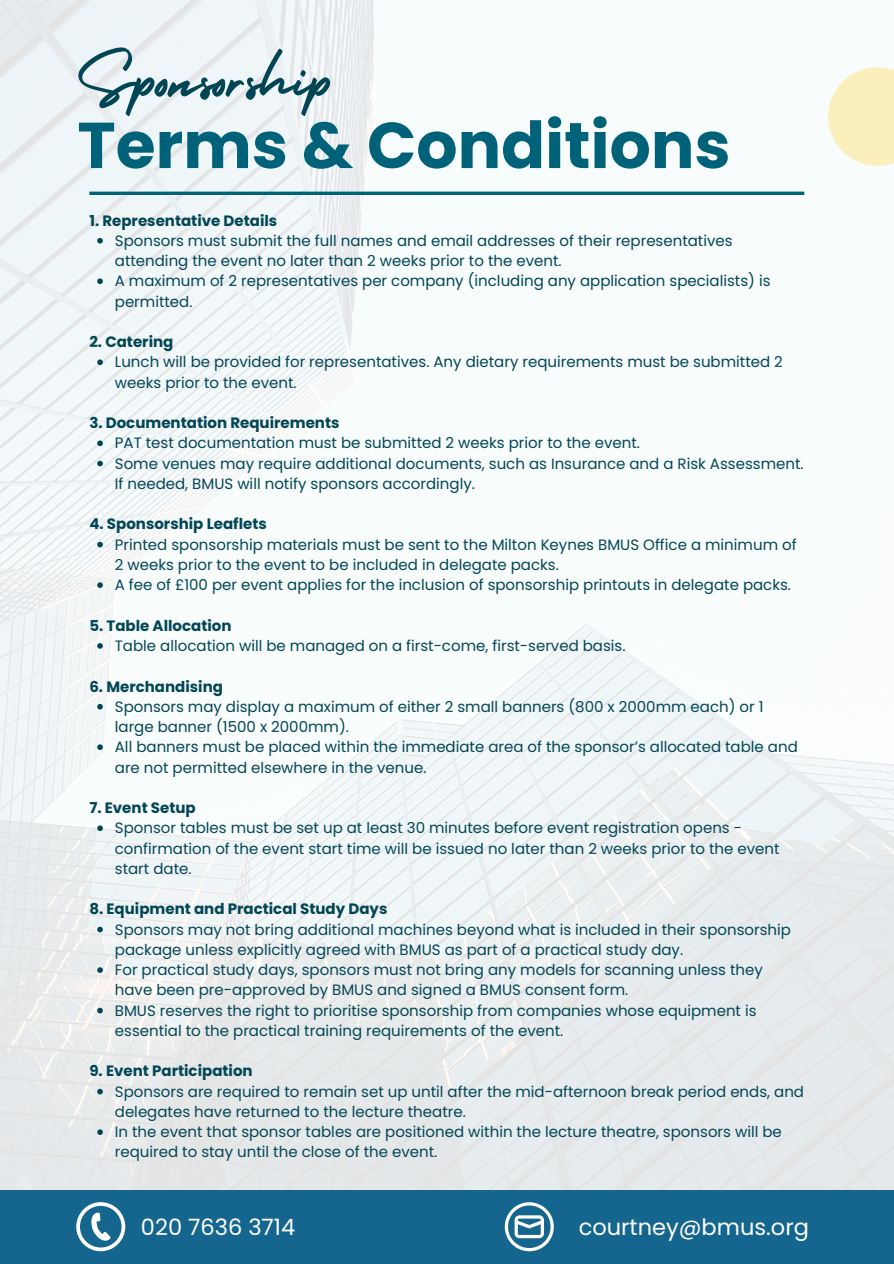
<style>
.page{position:relative;width:894px;height:1264px;background:#fff}
.page>*{position:absolute;margin:0;border:0;box-sizing:border-box;transform-origin:0 0}
.t1{font:73.95px "Holiday";color:#024656}
.t2{font:700 64.65px "Poppins";color:#006279}
.t3{font:22.5px "Poppins";color:#fff}
.t4{font:15px/20.2px "Poppins";color:#024656}
.t5{font:700 15px "Poppins";color:#024656}
</style>
<div class="page">
<img style="left:0;top:0;width:893px;height:1189px">
<hr style="left:89px;top:192px;width:715px;height:3px;background:#006279">
<svg style="left:827px;top:67px;width:66px;height:99px;fill:#fbf0bd"></svg>
<div style="left:0;top:1189px;width:893px;height:74px;background:#15668e"></div>
<svg style="left:76px;top:1202px;width:49px;height:49px"></svg>
<svg style="left:504px;top:1202px;width:49px;height:49px"></svg>
<svg style="left:97px;top:238px;width:6px;height:5px"></svg>
<svg style="left:97px;top:278px;width:6px;height:6px"></svg>
<svg style="left:97px;top:359px;width:6px;height:6px"></svg>
<svg style="left:97px;top:440px;width:6px;height:6px"></svg>
<svg style="left:97px;top:461px;width:6px;height:5px"></svg>
<svg style="left:97px;top:542px;width:6px;height:5px"></svg>
<svg style="left:97px;top:582px;width:6px;height:6px"></svg>
<svg style="left:97px;top:643px;width:6px;height:5px"></svg>
<svg style="left:97px;top:704px;width:6px;height:5px"></svg>
<svg style="left:97px;top:744px;width:6px;height:6px"></svg>
<svg style="left:97px;top:825px;width:6px;height:6px"></svg>
<svg style="left:97px;top:926px;width:6px;height:6px"></svg>
<svg style="left:97px;top:967px;width:6px;height:5px"></svg>
<svg style="left:97px;top:1007px;width:6px;height:6px"></svg>
<svg style="left:97px;top:1088px;width:6px;height:6px"></svg>
<svg style="left:97px;top:1129px;width:6px;height:5px"></svg>
<h4 class="t1" style="left:76px;top:23px;width:259px">Sponsorship</h4>
<p class="t2" style="left:77px;top:100px;width:654px">Terms &amp; Conditions</p>
<p class="t5" style="left:89px;top:210px;width:189px">1. Representative Details</p>
<p class="t4" style="left:115px;top:230px;width:619px">Sponsors must submit the full names and email addresses of their representatives attending the event no later than 2 weeks prior to the event.</p>
<h4 class="t4" style="left:115px;top:271px;width:657px">A maximum of 2 representatives per company (including any application specialists) is permitted.</h4>
<p class="t5" style="left:89px;top:331px;width:86px">2. Catering</p>
<h4 class="t4" style="left:115px;top:352px;width:669px">Lunch will be provided for representatives. Any dietary requirements must be submitted 2 weeks prior to the event.</h4>
<p class="t5" style="left:89px;top:412px;width:251px">3. Documentation Requirements</p>
<p class="t4" style="left:115px;top:433px;width:526px">PAT test documentation must be submitted 2 weeks prior to the event.</p>
<h4 class="t4" style="left:115px;top:453px;width:690px">Some venues may require additional documents, such as Insurance and a Risk Assessment.<br>If needed, BMUS will notify sponsors accordingly.</h4>
<p class="t5" style="left:89px;top:513px;width:179px">4. Sponsorship Leaflets</p>
<p class="t4" style="left:115px;top:534px;width:683px">Printed sponsorship materials must be sent to the Milton Keynes BMUS Office a minimum of<br>2 weeks prior to the event to be included in delegate packs.</p>
<h4 class="t4" style="left:115px;top:575px;width:677px">A fee of £100 per event applies for the inclusion of sponsorship printouts in delegate packs.</h4>
<p class="t5" style="left:89px;top:615px;width:144px">5. Table Allocation</p>
<h4 class="t4" style="left:115px;top:635px;width:512px">Table allocation will be managed on a first-come, first-served basis.</h4>
<p class="t5" style="left:89px;top:675px;width:135px">6. Merchandising</p>
<p class="t4" style="left:115px;top:696px;width:650px">Sponsors may display a maximum of either 2 small banners (800 x 2000mm each) or 1 large banner (1500 x 2000mm).</p>
<h4 class="t4" style="left:115px;top:737px;width:684px">All banners must be placed within the immediate area of the sponsor’s allocated table and are not permitted elsewhere in the venue.</h4>
<p class="t5" style="left:89px;top:797px;width:108px">7. Event Setup</p>
<h4 class="t4" style="left:115px;top:818px;width:666px">Sponsor tables must be set up at least 30 minutes before event registration opens - confirmation of the event start time will be issued no later than 2 weeks prior to the event start date.</h4>
<p class="t5" style="left:89px;top:898px;width:299px">8. Equipment and Practical Study Days</p>
<p class="t4" style="left:115px;top:919px;width:677px">Sponsors may not bring additional machines beyond what is included in their sponsorship package unless explicitly agreed with BMUS as part of a practical study day.</p>
<p class="t4" style="left:115px;top:959px;width:649px">For practical study days, sponsors must not bring any models for scanning unless they have been pre-approved by BMUS and signed a BMUS consent form.</p>
<h4 class="t4" style="left:115px;top:1000px;width:643px">BMUS reserves the right to prioritise sponsorship from companies whose equipment is essential to the practical training requirements of the event.</h4>
<p class="t5" style="left:89px;top:1060px;width:165px">9. Event Participation</p>
<p class="t4" style="left:115px;top:1081px;width:690px">Sponsors are required to remain set up until after the mid-afternoon break period ends, and delegates have returned to the lecture theatre.</p>
<p class="t4" style="left:115px;top:1121px;width:668px">In the event that sponsor tables are positioned within the lecture theatre, sponsors will be required to stay until the close of the event.</p>
<h1 class="t3" style="left:141px;top:1210px;width:156px">020 7636 3714</h1>
<h2 class="t3" style="left:578px;top:1210px;width:232px">courtney@bmus.org</h2>
</div>
